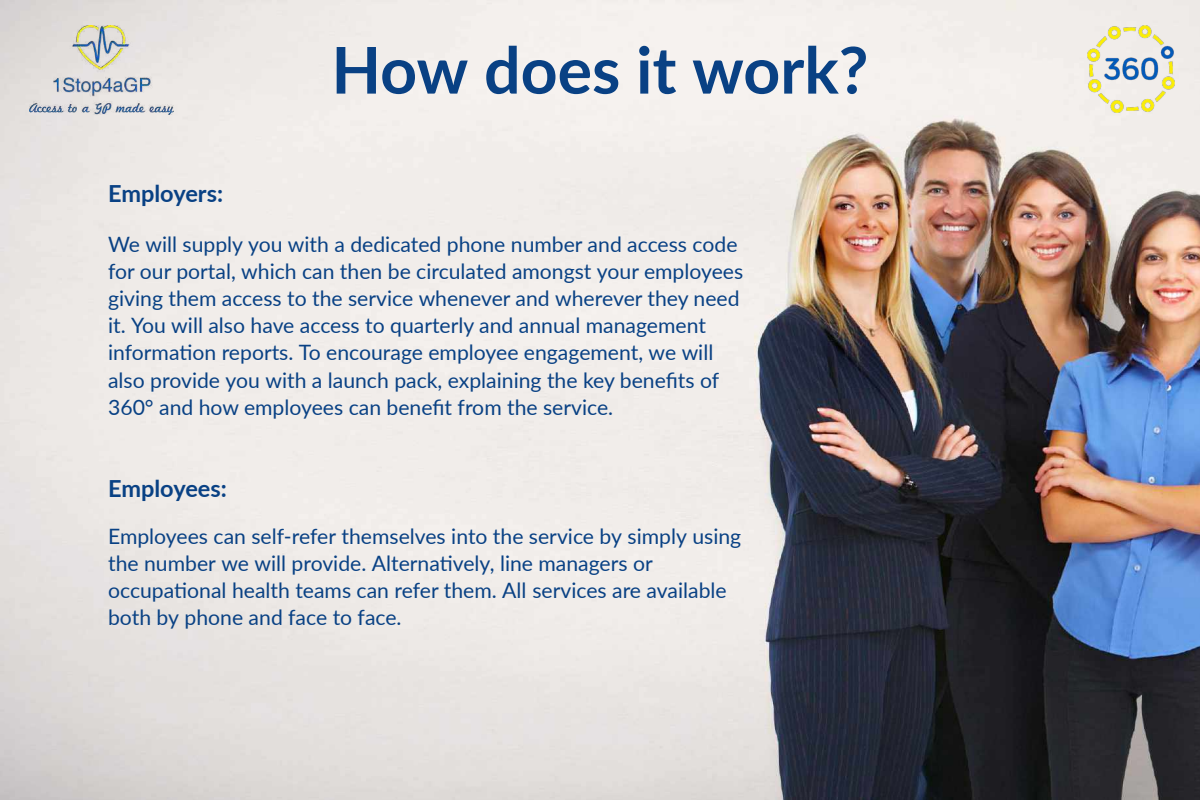
<style>
.page{position:relative;width:1200px;height:800px;background:#fff}
.page>*{position:absolute;margin:0;border:0;box-sizing:border-box;transform-origin:0 0}
.t1{font:700 64.5px "Lato";color:#094184}
.t2{font:700 23.5px "Lato";color:#094184}
.t3{font:21.2px/27.2px "Lato";color:#094184}
</style>
<div class="page">
<img style="left:0;top:0;width:1200px;height:800px">
<img style="left:30px;top:25px;width:144px;height:90px">
<img style="left:1088px;top:25px;width:87px;height:87px">
<p class="t2" style="left:108px;top:179px;width:116px">Employers:</p>
<h1 class="t1" style="left:331px;top:30px;width:538px">How does it work?</h1>
<p class="t3" style="left:108px;top:230px;width:637px">We will supply you with a dedicated phone number and access code for our portal, which can then be circulated amongst your employees giving them access to the service whenever and wherever they need it. You will also have access to quarterly and annual management information reports. To encourage employee engagement, we will also provide you with a launch pack, explaining the key benefits of 360° and how employees can benefit from the service.</p>
<p class="t2" style="left:108px;top:474px;width:120px">Employees:</p>
<p class="t3" style="left:108px;top:523px;width:635px;line-height:26.8px">Employees can self-refer themselves into the service by simply using the number we will provide. Alternatively, line managers or occupational health teams can refer them. All services are available both by phone and face to face.</p>
</div>
